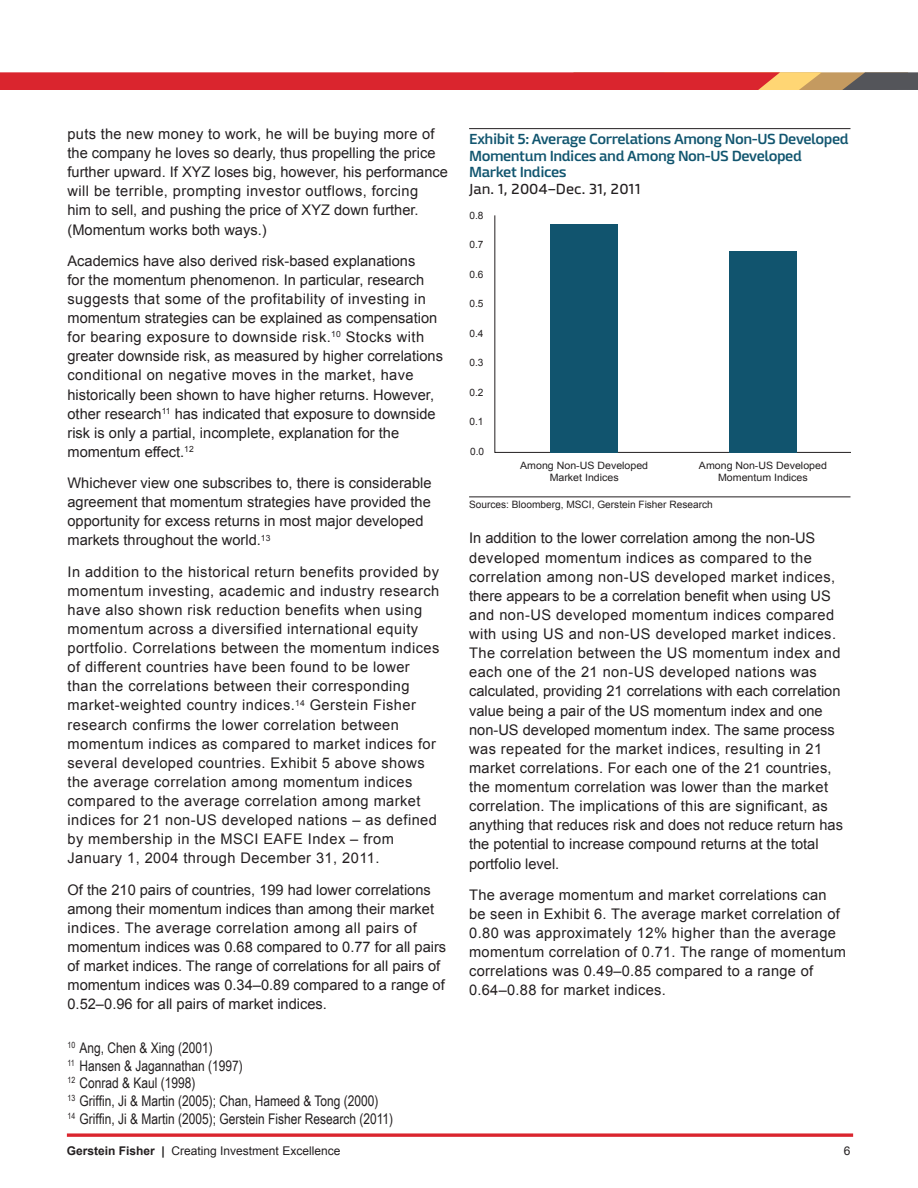
<style>
.page{position:relative;width:918px;height:1188px;background:#fff}
.page>*{position:absolute;margin:0;border:0;box-sizing:border-box;transform-origin:0 0}
.GF_2017_Body_9_75{font:14.7px/19.2px "Arial";letter-spacing:.02em;color:#231f20}
.GF_2017_Body_9_75-2{font:14.7px/19.2px "Arial";color:#231f20}
.GF_2017_Disclosure{font:14.7px/17.7px "Arial Narrow";color:#231f20}
.GF_2017_Exhibit_T{font:600 14.7px/16.5px "Mangerica";letter-spacing:-.03em;color:#11556f}
.t1{font:12px "Arial";color:#231f20}
.GF_2017_Exhibit_So{font:10.2px "Arial";color:#231f20}
.GF_2017_Exhibit_So-2{font:10.2px/12.1px "Arial";color:#231f20;text-align:center;scale:1.05 1}
.s1{font-weight:400;color:#231f20}
.s2{font-weight:700}
</style>
<div class="page">
<svg style="left:0;top:72px;width:918px;height:18px;background:#d23939"></svg>
<svg style="left:67px;top:1133px;width:786px;height:4px;background:#df464e"></svg>
<hr style="left:469px;top:128px;width:381px;height:1px;background:#231f20">
<hr style="left:469px;top:496px;width:381px;height:1px;background:#231f20">
<svg style="left:494px;top:215px;width:356px;height:238px"></svg>
<div style="left:550px;top:224px;width:68px;height:229px;background:#11546e"></div>
<div style="left:729px;top:251px;width:68px;height:202px;background:#11546e"></div>
<p class="GF_2017_Body_9_75-2" style="left:68px;top:124px;width:382px">puts the new money to work, he will be buying more of the company he loves so dearly, thus propelling the price further upward. If XYZ loses big, however, his performance will be terrible, prompting investor outflows, forcing<br>him to sell, and pushing the price of XYZ down further. (Momentum works both ways.)</p>
<p class="GF_2017_Body_9_75-2" style="left:68px;top:251px;width:377px">Academics have also derived risk-based explanations<br>for the momentum phenomenon. In particular, research suggests that some of the profitability of investing in momentum strategies can be explained as compensation for bearing exposure to downside risk.<sup>10</sup> Stocks with greater downside risk, as measured by higher correlations conditional on negative moves in the market, have historically been shown to have higher returns. However, other research<sup>11</sup> has indicated that exposure to downside risk is only a partial, incomplete, explanation for the momentum effect.<sup>12</sup></p>
<p class="GF_2017_Body_9_75-2" style="left:68px;top:473px;width:366px">Whichever view one subscribes to, there is considerable agreement that momentum strategies have provided the opportunity for excess returns in most major developed markets throughout the world.<sup>13</sup></p>
<p class="GF_2017_Body_9_75" style="left:68px;top:562px;width:373px">In addition to the historical return benefits provided by momentum investing, academic and industry research have also shown risk reduction benefits when using momentum across a diversified international equity portfolio. Correlations between the momentum indices of different countries have been found to be lower than the correlations between their corresponding market-weighted country indices.<sup>14</sup> Gerstein Fisher research confirms the lower correlation between momentum indices as compared to market indices for several developed countries. Exhibit 5 above shows the average correlation among momentum indices compared to the average correlation among market indices for 21 non-US developed nations – as defined by membership in the MSCI EAFE Index – from January 1, 2004 through December 31, 2011.</p>
<p class="GF_2017_Body_9_75-2" style="left:68px;top:880px;width:380px">Of the 210 pairs of countries, 199 had lower correlations among their momentum indices than among their market indices. The average correlation among all pairs of momentum indices was 0.68 compared to 0.77 for all pairs of market indices. The range of correlations for all pairs of momentum indices was 0.34–0.89 compared to a range of 0.52–0.96 for all pairs of market indices.</p>
<p class="GF_2017_Disclosure" style="left:68px;top:1038px;width:327px"><sup>10</sup> Ang, Chen &amp; Xing (2001)<br><sup>11</sup> Hansen &amp; Jagannathan (1997)<br><sup>12</sup> Conrad &amp; Kaul (1998)<br><sup>13</sup> Griffin, Ji &amp; Martin (2005); Chan, Hameed &amp; Tong (2000)<br><sup>14</sup> Griffin, Ji &amp; Martin (2005); Gerstein Fisher Research (2011)</p>
<p class="GF_2017_Exhibit_T" style="left:469px;top:131px;width:381px">Exhibit 5: Average Correlations Among Non-US Developed Momentum Indices and Among Non-US Developed Market Indices<br><span class="s1">Jan. 1, 2004–Dec. 31, 2011</span></p>
<p class="GF_2017_Exhibit_So" style="left:469px;top:209px;width:16px">0.8</p>
<p class="GF_2017_Exhibit_So" style="left:469px;top:238px;width:16px">0.7</p>
<p class="GF_2017_Exhibit_So" style="left:469px;top:268px;width:16px">0.6</p>
<p class="GF_2017_Exhibit_So" style="left:469px;top:297px;width:16px">0.5</p>
<p class="GF_2017_Exhibit_So" style="left:469px;top:327px;width:16px">0.4</p>
<p class="GF_2017_Exhibit_So" style="left:469px;top:356px;width:16px">0.3</p>
<p class="GF_2017_Exhibit_So" style="left:469px;top:386px;width:16px">0.2</p>
<p class="GF_2017_Exhibit_So" style="left:469px;top:415px;width:16px">0.1</p>
<p class="GF_2017_Exhibit_So" style="left:470px;top:445px;width:16px">0.0</p>
<p class="GF_2017_Exhibit_So-2" style="left:520px;top:459px;width:123px">Among Non-US Developed<br>Market Indices</p>
<p class="GF_2017_Exhibit_So-2" style="left:699px;top:459px;width:123px">Among Non-US Developed<br>Momentum Indices</p>
<p class="GF_2017_Exhibit_So" style="left:469px;top:497px;width:245px">Sources: Bloomberg, MSCI, Gerstein Fisher Research</p>
<p class="GF_2017_Body_9_75" style="left:469px;top:529px;width:375px">In addition to the lower correlation among the non-US developed momentum indices as compared to the correlation among non-US developed market indices, there appears to be a correlation benefit when using US and non-US developed momentum indices compared with using US and non-US developed market indices.<br>The correlation between the US momentum index and each one of the 21 non-US developed nations was calculated, providing 21 correlations with each correlation value being a pair of the US momentum index and one non-US developed momentum index. The same process was repeated for the market indices, resulting in 21 market correlations. For each one of the 21 countries, the momentum correlation was lower than the market correlation. The implications of this are significant, as anything that reduces risk and does not reduce return has the potential to increase compound returns at the total portfolio level.</p>
<p class="GF_2017_Body_9_75" style="left:469px;top:885px;width:378px">The average momentum and market correlations can be seen in Exhibit 6. The average market correlation of 0.80 was approximately 12% higher than the average momentum correlation of 0.71. The range of momentum correlations was 0.49–0.85 compared to a range of 0.64–0.88 for market indices.</p>
<p class="t1" style="left:67px;top:1143px;width:275px"><span class="s2">Gerstein Fisher |</span> Creating Investment Excellence</p>
<p class="t1" style="left:844px;top:1143px;width:8px">6</p>
</div>
